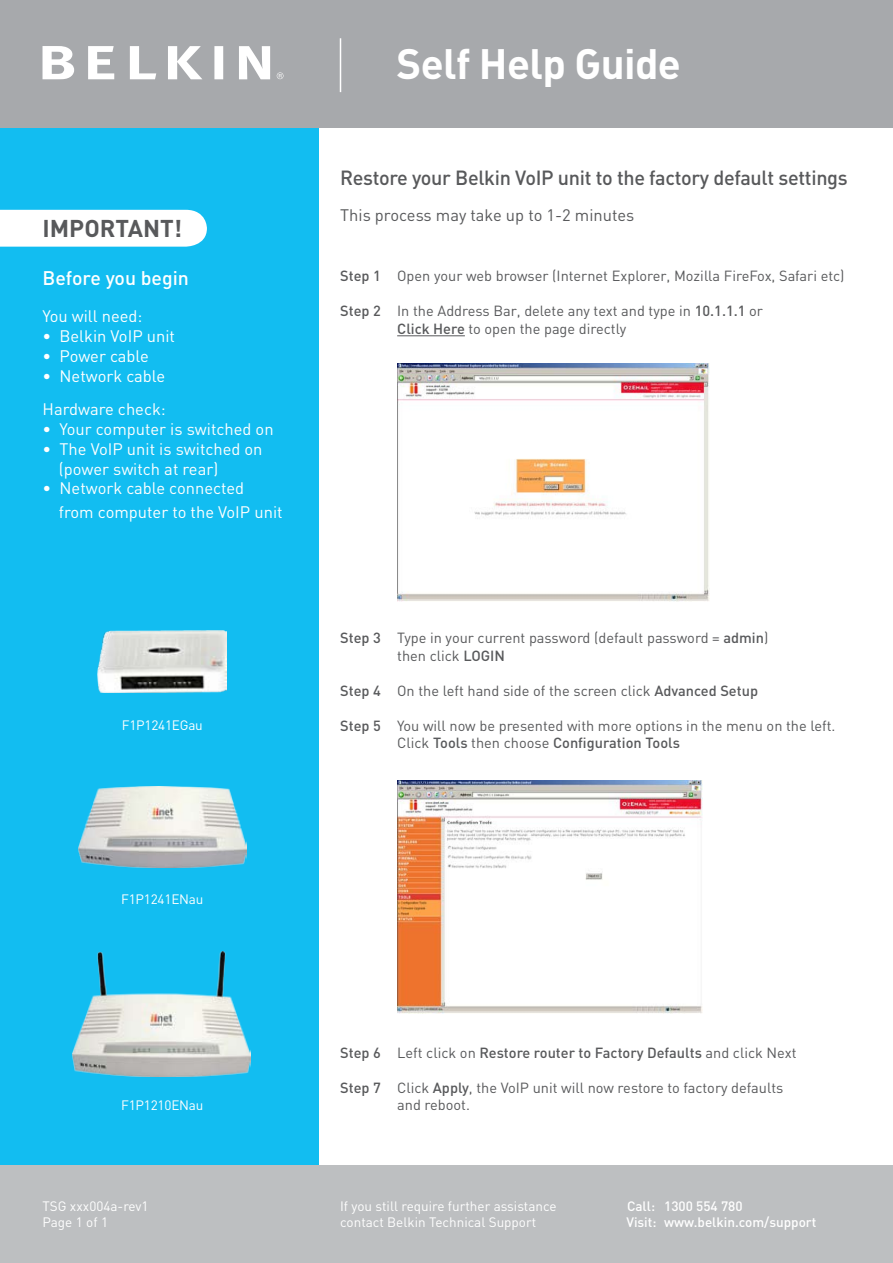
<style>
.page{position:relative;width:893px;height:1263px;background:#fff}
.page>*{position:absolute;margin:0;border:0;box-sizing:border-box;transform-origin:0 0}
.t1{font:700 42px "DIN";letter-spacing:-.015em;color:#fff}
.t2{font:700 24px "DIN";color:#58595b}
.t3{font:500 20.25px "DIN";letter-spacing:-.015em;color:#58595b}
.t4{font:500 19.5px "DIN";color:#fff}
.t5{font:16.5px/33.3px "DIN";color:#fff}
.t6{font:16.5px "DIN";color:#58595b}
.t7{font:14.55px/17.4px "DIN";color:#58595b}
.t8{font:500 14.55px "DIN";color:#58595b}
.t9{font:13.5px/16.2px "DIN";color:#fff}
.t10{font:500 13.5px "DIN";color:#fff}
.s1{font-weight:500}
.s2{font-weight:400}
</style>
<div class="page">
<div style="left:0;top:119px;width:319px;height:1144px;background:#12bdf1"></div>
<div style="left:0;top:210px;width:207px;height:37px;background:#fff"></div>
<div style="left:0;top:1165px;width:893px;height:98px;background:#bdbfc1"></div>
<div style="left:0;top:0;width:893px;height:128px;background:#a7a9ac"></div>
<svg style="left:277px;top:72px;width:6px;height:7px"></svg>
<svg style="left:43px;top:46px;width:227px;height:33px"></svg>
<hr style="left:340px;top:38px;width:1px;height:54px;background:#fff">
<img style="left:98px;top:630px;width:129px;height:63px">
<img style="left:73px;top:951px;width:178px;height:125px">
<img style="left:78px;top:786px;width:168px;height:82px">
<hr style="left:397px;top:335px;width:68px;height:1px;background:#58595b">
<img style="left:398px;top:364px;width:311px;height:238px">
<img style="left:398px;top:780px;width:305px;height:233px">
<h2 class="t2" style="left:43px;top:212px;width:141px">IMPORTANT!</h2>
<h3 class="t4" style="left:43px;top:265px;width:148px">Before you begin</h3>
<p class="t5" style="left:43px;top:299px;width:101px">You will need:</p>
<p class="t5" style="left:43px;top:319px;width:134px">• Belkin VoIP unit</p>
<p class="t5" style="left:43px;top:339px;width:108px">• Power cable</p>
<p class="t5" style="left:43px;top:359px;width:125px">• Network cable<br>Hardware check:</p>
<p class="t5" style="left:43px;top:412px;width:233px">• Your computer is switched on</p>
<p class="t5" style="left:59px;top:439px;width:205px;line-height:19.8px;text-indent:-16px">• The VoIP unit is switched on (power switch at rear)</p>
<p class="t5" style="left:59px;top:476px;width:225px;line-height:23.4px;text-indent:-16px">• Network cable connected from computer to the VoIP unit</p>
<p class="t9" style="left:122px;top:716px;width:83px">F1P1241EGau</p>
<p class="t9" style="left:121px;top:890px;width:84px">F1P1241ENau</p>
<p class="t9" style="left:121px;top:1096px;width:84px">F1P1210ENau</p>
<p class="t9" style="left:43px;top:1197px;width:108px">TSG xxx004a-rev1<br>Page 1 of 1</p>
<h1 class="t1" style="left:396px;top:36px;width:286px">Self Help Guide</h1>
<h3 class="t3" style="left:340px;top:164px;width:509px">Restore your Belkin VoIP unit to the factory default settings</h3>
<p class="t6" style="left:340px;top:204px;width:296px">This process may take up to 1-2 minutes</p>
<p class="t7" style="left:340px;top:267px;width:506px"><span class="s1">Step 1</span> Open your web browser (Internet Explorer, Mozilla FireFox, Safari etc)</p>
<p class="t7" style="left:397px;top:302px;width:367px;text-indent:-57px"><span class="s1">Step 2</span> In the Address Bar, delete any text and type in <span class="s1">10.1.1.1</span> or<br><span class="s1">Click Here</span> to open the page directly</p>
<p class="t7" style="left:397px;top:629px;width:373px;text-indent:-57px"><span class="s1">Step 3</span> Type in your current password (default password = <span class="s1">admin</span>) then click <span class="s1">LOGIN</span></p>
<p class="t7" style="left:340px;top:682px;width:419px"><span class="s1">Step 4</span> On the left hand side of the screen click <span class="s1">Advanced Setup</span></p>
<p class="t7" style="left:397px;top:716px;width:440px;text-indent:-57px"><span class="s1">Step 5</span> You will now be presented with more options in the menu on the left.<br>Click <span class="s1">Tools</span> then choose <span class="s1">Configuration Tools</span></p>
<p class="t8" style="left:340px;top:1043px;width:458px">Step 6 <span class="s2">Left click on</span> Restore router to Factory Defaults <span class="s2">and click Next</span></p>
<p class="t7" style="left:397px;top:1078px;width:388px;text-indent:-57px"><span class="s1">Step 7</span> Click <span class="s1">Apply</span>, the VoIP unit will now restore to factory defaults and reboot.</p>
<p class="t9" style="left:340px;top:1197px;width:218px">If you still require further assistance</p>
<p class="t10" style="left:627px;top:1197px;width:117px">Call: 1300 554 780</p>
<p class="t9" style="left:340px;top:1214px;width:198px">contact Belkin Technical Support</p>
<p class="t10" style="left:626px;top:1213px;width:192px">Visit: www.belkin.com/support</p>
</div>
